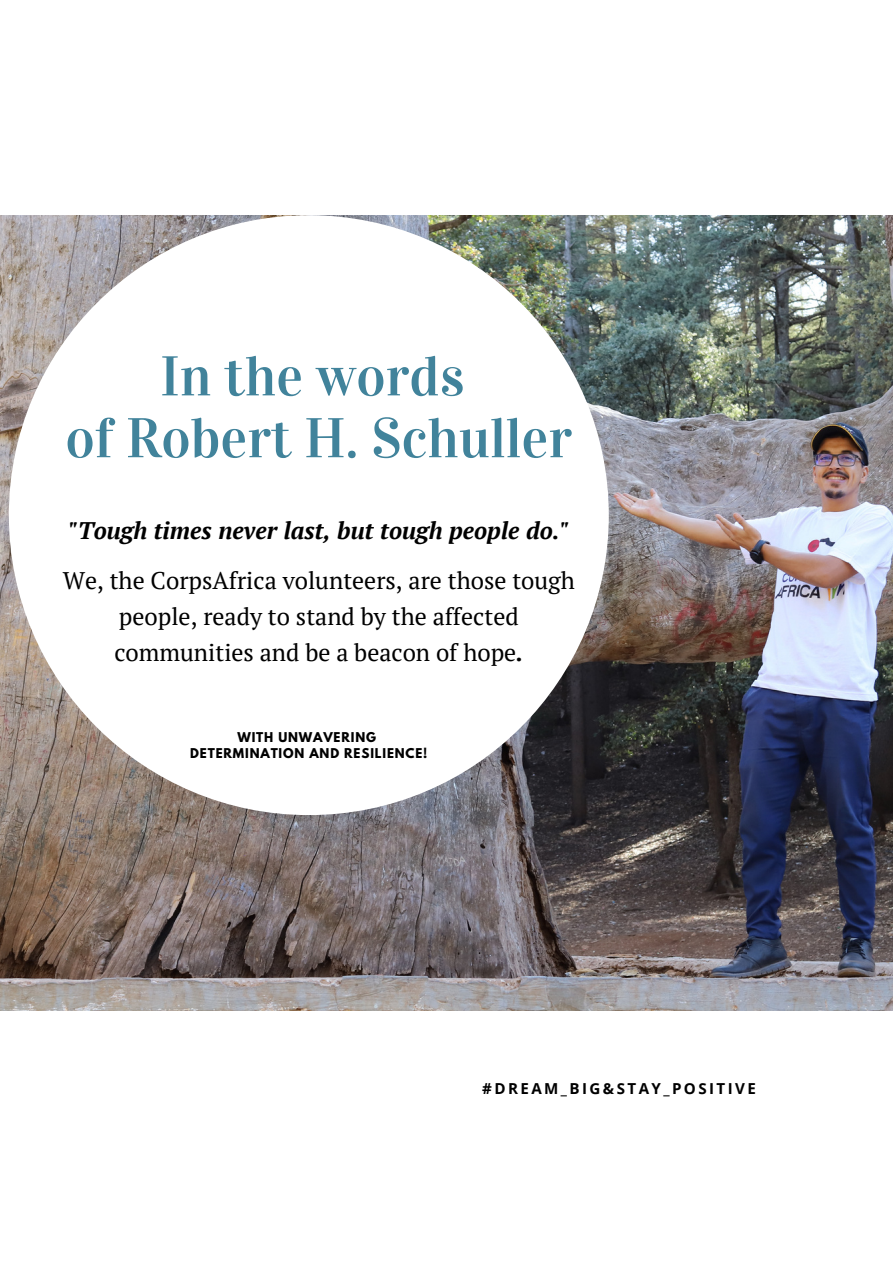
<style>
.page{position:relative;width:893px;height:1264px;background:#fff}
.page>*{position:absolute;margin:0;border:0;box-sizing:border-box;transform-origin:0 0}
.t1{font:56.1px "Vidaloka";color:#41839b}
.t2{font:24px/36px "PT Serif";color:#000;text-align:center}
.t3{font:italic 700 24px "PT Serif";color:#000}
.t4{font:700 15.15px "Open Sans";letter-spacing:.16em;color:#000}
.t5{font:700 12px "League Spartan";letter-spacing:.07em;color:#000}
.s1{font-weight:700;font-style:italic}
</style>
<div class="page">
<img style="left:0;top:215px;width:892px;height:795px">
<div style="left:9px;top:215px;width:599px;height:599px;background:#fff;border-radius:50%"></div>
<p class="t1" style="left:160px;top:342px;width:306px">In the words</p>
<p class="t1" style="left:65px;top:404px;width:508px">of Robert H. Schuller</p>
<p class="t3" style="left:68px;top:514px;width:502px">"Tough times never last, but tough people do."</p>
<p class="t2" style="left:63px;top:562px;width:513px">We, the CorpsAfrica volunteers, are those tough people, ready to stand by the affected communities and be a beacon of hope<span class="s1">.</span></p>
<p class="t5" style="left:237px;top:731px;width:140px">WITH UNWAVERING</p>
<p class="t5" style="left:190px;top:747px;width:239px">DETERMINATION AND RESILIENCE!</p>
<p class="t4" style="left:482px;top:1077px;width:275px">#DREAM_BIG&amp;STAY_POSITIVE</p>
</div>
